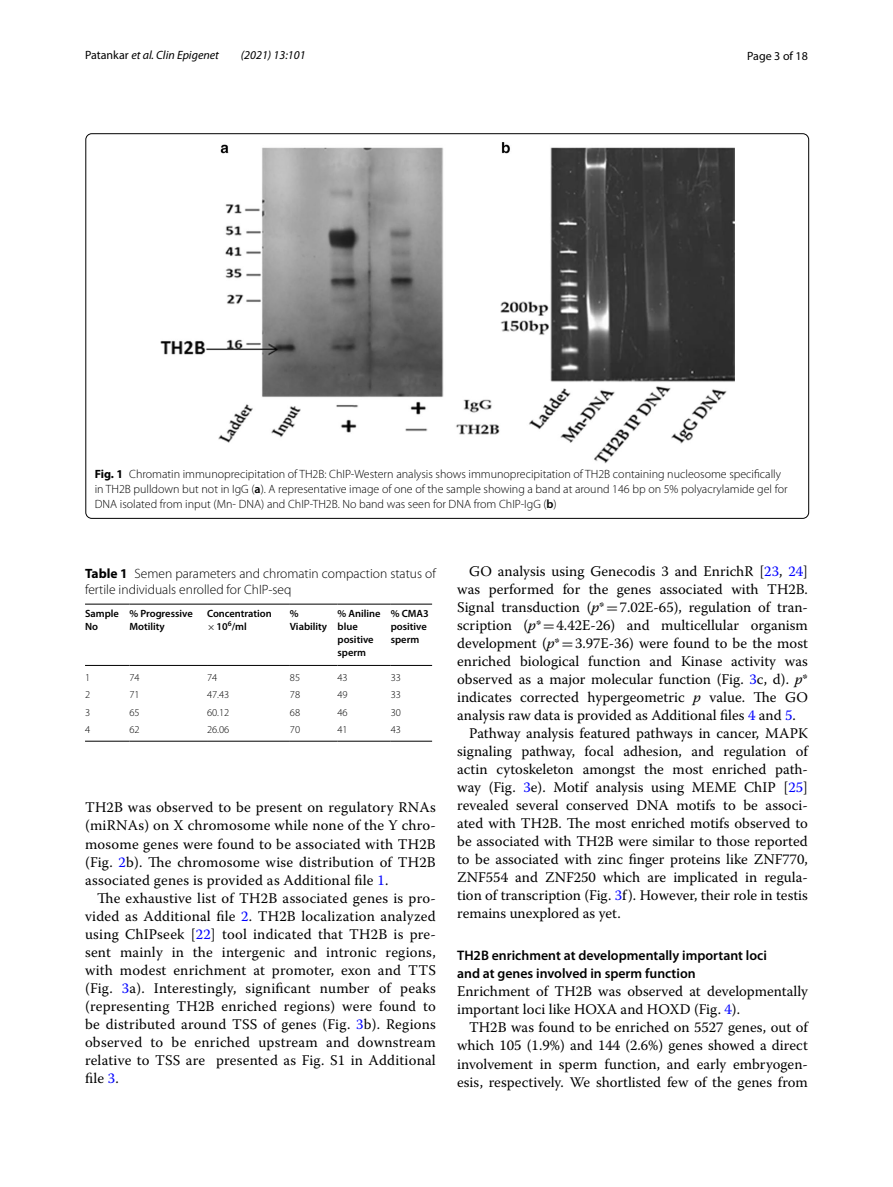
<style>
.page{position:relative;width:893px;height:1187px;background:#fff}
.page>*{position:absolute;margin:0;border:0;box-sizing:border-box;transform-origin:0 0}
.t1{font:14.7px/18px "Warnock Pro";color:#000;text-align:justify}
.t2{font:600 13.8px/18px "Myriad Pro";color:#000}
.t3{font:300 13.5px/16.5px "Myriad Pro";color:#000}
.t4{font:300 12px/15px "Myriad Pro";color:#000}
.t5{font:italic 12px "Myriad Pro";color:#000}
.t6{font:12px "Myriad Pro";color:#000}
.t7{font:600 10.5px/12.8px "Myriad Pro";color:#000}
.t8{font:300 10.5px "Myriad Pro";color:#000}
.s1{font-style:normal}
.s2{font-weight:700}
.s3{font-weight:600}
.s4{font-family:"MTSY";font-weight:400}
.s5{color:#00f}
.s6{font-style:italic}
.s7{font-family:"MTSY"}
</style>
<div class="page">
<img style="left:160px;top:143px;width:574px;height:320px">
<hr style="left:85px;top:604px;width:44px;height:1px;background:#000">
<hr style="left:85px;top:665px;width:44px;height:1px;background:#000">
<hr style="left:129px;top:604px;width:78px;height:1px;background:#000">
<hr style="left:129px;top:665px;width:78px;height:1px;background:#000">
<hr style="left:207px;top:604px;width:83px;height:1px;background:#000">
<hr style="left:207px;top:665px;width:83px;height:1px;background:#000">
<hr style="left:290px;top:604px;width:48px;height:1px;background:#000">
<hr style="left:290px;top:665px;width:48px;height:1px;background:#000">
<hr style="left:338px;top:604px;width:53px;height:1px;background:#000">
<hr style="left:338px;top:665px;width:53px;height:1px;background:#000">
<hr style="left:391px;top:604px;width:41px;height:1px;background:#000">
<hr style="left:391px;top:665px;width:41px;height:1px;background:#000">
<hr style="left:85px;top:741px;width:44px;height:1px;background:#000">
<hr style="left:129px;top:741px;width:78px;height:1px;background:#000">
<hr style="left:207px;top:741px;width:83px;height:1px;background:#000">
<hr style="left:290px;top:741px;width:48px;height:1px;background:#000">
<hr style="left:338px;top:741px;width:53px;height:1px;background:#000">
<hr style="left:391px;top:741px;width:41px;height:1px;background:#000">
<p class="t5" style="left:85px;top:48px;width:136px"><span class="s1">Patankar</span> et al. Clin Epigenet</p>
<p class="t5" style="left:241px;top:48px;width:66px">(2021) 13:101</p>
<p class="t6" style="left:747px;top:48px;width:62px">Page 3 of 18</p>
<p class="t4" style="left:95px;top:467px;width:694px"><span class="s2">Fig. 1</span> Chromatin immunoprecipitation of TH2B: ChIP-Western analysis shows immunoprecipitation of TH2B containing nucleosome specifically in TH2B pulldown but not in IgG (<span class="s3">a</span>). A representative image of one of the sample showing a band at around 146 bp on 5% polyacrylamide gel for<br>DNA isolated from input (Mn- DNA) and ChIP-TH2B. No band was seen for DNA from ChIP-IgG (<span class="s3">b</span>)</p>
<p class="t3" style="left:85px;top:565px;width:352px"><span class="s2">Table 1</span> Semen parameters and chromatin compaction status of fertile individuals enrolled for ChIP-seq</p>
<p class="t7" style="left:85px;top:607px;width:36px">Sample<br>No</p>
<p class="t7" style="left:129px;top:607px;width:65px">% Progressive<br>Motility</p>
<p class="t7" style="left:207px;top:607px;width:66px">Concentration <span class="s4">×</span> -10<sup>6</sup>/ml</p>
<p class="t7" style="left:290px;top:607px;width:39px">%<br>Viability</p>
<p class="t7" style="left:338px;top:607px;width:45px">% Aniline blue positive sperm</p>
<p class="t7" style="left:391px;top:607px;width:40px">% CMA3 positive sperm</p>
<p class="t8" style="left:85px;top:672px;width:7px">1</p>
<p class="t8" style="left:129px;top:672px;width:12px">74</p>
<p class="t8" style="left:207px;top:672px;width:12px">74</p>
<p class="t8" style="left:290px;top:672px;width:12px">85</p>
<p class="t8" style="left:338px;top:672px;width:12px">43</p>
<p class="t8" style="left:391px;top:672px;width:12px">33</p>
<p class="t8" style="left:85px;top:689px;width:7px">2</p>
<p class="t8" style="left:129px;top:689px;width:12px">71</p>
<p class="t8" style="left:207px;top:689px;width:24px">47.43</p>
<p class="t8" style="left:290px;top:689px;width:12px">78</p>
<p class="t8" style="left:338px;top:689px;width:12px">49</p>
<p class="t8" style="left:391px;top:689px;width:12px">33</p>
<p class="t8" style="left:85px;top:706px;width:7px">3</p>
<p class="t8" style="left:129px;top:706px;width:12px">65</p>
<p class="t8" style="left:207px;top:706px;width:24px">60.12</p>
<p class="t8" style="left:290px;top:706px;width:12px">68</p>
<p class="t8" style="left:338px;top:706px;width:12px">46</p>
<p class="t8" style="left:391px;top:706px;width:12px">30</p>
<p class="t8" style="left:85px;top:723px;width:7px">4</p>
<p class="t8" style="left:129px;top:723px;width:12px">62</p>
<p class="t8" style="left:207px;top:723px;width:24px">26.06</p>
<p class="t8" style="left:290px;top:723px;width:12px">70</p>
<p class="t8" style="left:338px;top:723px;width:12px">41</p>
<p class="t8" style="left:391px;top:723px;width:12px">43</p>
<p class="t1" style="left:85px;top:798px;width:352px">TH2B was observed to be present on regulatory RNAs (miRNAs) on X chromosome while none of the Y chro&shy;mosome genes were found to be associated with TH2B (Fig. <span class="s5">2</span>b). The chromosome wise distribution of TH2B associated genes is provided as Additional file <span class="s5">1</span>.</p>
<p class="t1" style="left:85px;top:888px;width:352px;text-indent:12px">The exhaustive list of TH2B associated genes is pro&shy;vided as Additional file <span class="s5">2</span>. TH2B localization analyzed using ChIPseek [<span class="s5">22</span>] tool indicated that TH2B is pre&shy;sent mainly in the intergenic and intronic regions, with modest enrichment at promoter, exon and TTS (Fig. <span class="s5">3</span>a). Interestingly, significant number of peaks (representing TH2B enriched regions) were found to be distributed around TSS of genes (Fig. <span class="s5">3</span>b). Regions observed to be enriched upstream and downstream relative to TSS are presented as Fig. S1 in Additional file <span class="s5">3</span>.</p>
<p class="t1" style="left:469px;top:561px;width:340px">GO analysis using Genecodis 3 and EnrichR [<span class="s5">23</span>, <span class="s5">24</span>]</p>
<p class="t1" style="left:457px;top:579px;width:352px">was performed for the genes associated with TH2B.</p>
<p class="t1" style="left:457px;top:597px;width:352px">Signal transduction (<span class="s6">p</span>*<span class="s7">=</span>7.02E-65), regulation of tran-</p>
<p class="t1" style="left:457px;top:615px;width:352px">scription (<span class="s6">p</span>*<span class="s7">=</span>4.42E-26) and multicellular organism</p>
<p class="t1" style="left:457px;top:633px;width:352px">development (<span class="s6">p</span>*<span class="s7">=</span>3.97E-36) were found to be the most</p>
<p class="t1" style="left:457px;top:651px;width:352px">enriched biological function and Kinase activity was</p>
<p class="t1" style="left:457px;top:669px;width:352px">observed as a major molecular function (Fig. <span class="s5">3</span>c, d). <span class="s6">p</span>*</p>
<p class="t1" style="left:457px;top:687px;width:352px">indicates corrected hypergeometric <span class="s6">p</span> value. The GO</p>
<p class="t1" style="left:457px;top:705px;width:340px">analysis raw data is provided as Additional files <span class="s5">4</span> and <span class="s5">5</span>.</p>
<p class="t1" style="left:469px;top:723px;width:340px">Pathway analysis featured pathways in cancer, MAPK</p>
<p class="t1" style="left:457px;top:741px;width:352px">signaling pathway, focal adhesion, and regulation of</p>
<p class="t1" style="left:457px;top:759px;width:352px">actin cytoskeleton amongst the most enriched path-</p>
<p class="t1" style="left:457px;top:777px;width:352px">way (Fig. <span class="s5">3</span>e). Motif analysis using MEME ChIP [<span class="s5">25</span>]</p>
<p class="t1" style="left:457px;top:795px;width:352px">revealed several conserved DNA motifs to be associ-</p>
<p class="t1" style="left:457px;top:813px;width:352px">ated with TH2B. The most enriched motifs observed to</p>
<p class="t1" style="left:457px;top:831px;width:352px">be associated with TH2B were similar to those reported</p>
<p class="t1" style="left:457px;top:849px;width:352px">to be associated with zinc finger proteins like ZNF770,</p>
<p class="t1" style="left:457px;top:867px;width:352px">ZNF554 and ZNF250 which are implicated in regula-</p>
<p class="t1" style="left:457px;top:885px;width:352px">tion of transcription (Fig. <span class="s5">3</span>f). However, their role in testis</p>
<p class="t1" style="left:457px;top:903px;width:165px">remains unexplored as yet.</p>
<p class="t2" style="left:457px;top:946px;width:311px">TH2B enrichment at developmentally important loci and at genes involved in sperm function</p>
<p class="t1" style="left:457px;top:982px;width:352px">Enrichment of TH2B was observed at developmentally important loci like HOXA and HOXD (Fig. <span class="s5">4</span>).</p>
<p class="t1" style="left:457px;top:1018px;width:352px;text-indent:12px">TH2B was found to be enriched on 5527 genes, out of which 105 (1.9%) and 144 (2.6%) genes showed a direct involvement in sperm function, and early embryogen&shy;esis, respectively. We shortlisted few of the genes from</p>
</div>
